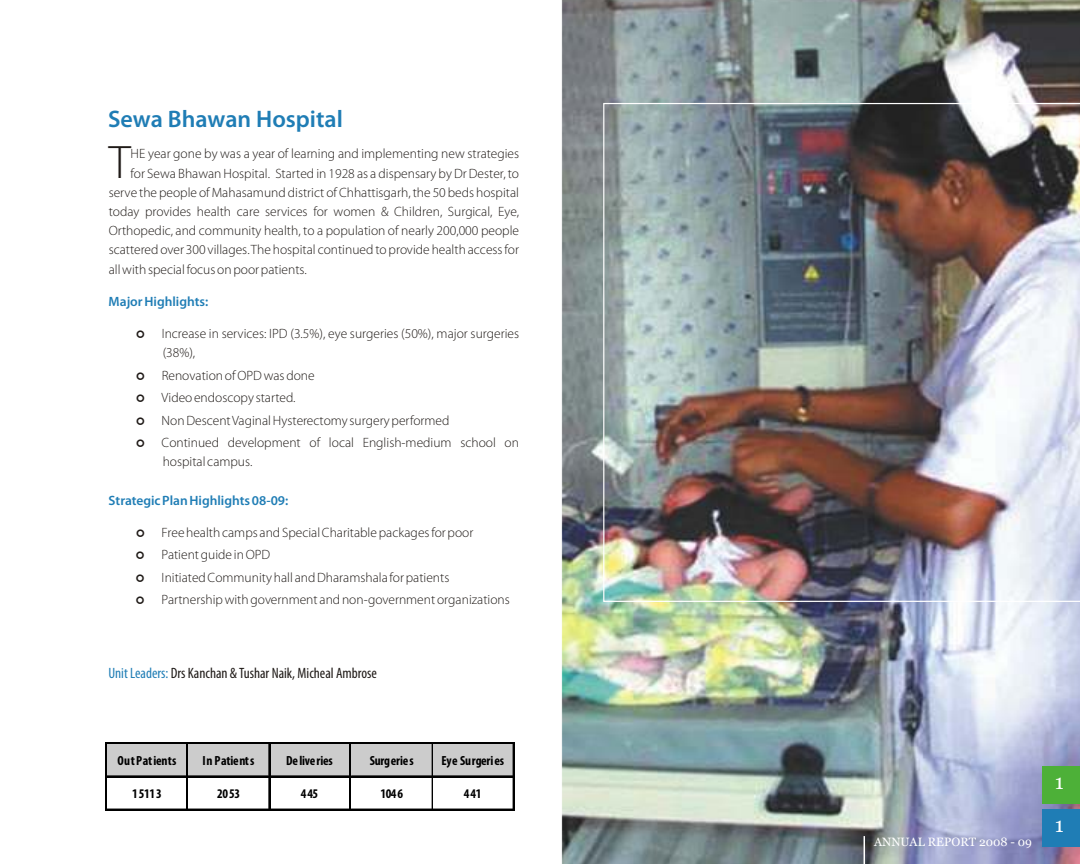
<style>
.page{position:relative;width:1080px;height:864px;background:#fff}
.page>*{position:absolute;margin:0;border:0;box-sizing:border-box;transform-origin:0 0}
.t1{font:300 47.25px "Myriad Pro";color:#1f1a17}
.t2{font:600 24px "Myriad Pro";color:#1f7db5}
.t3{font:21px/43.2px "Georgia";color:#fff}
.t4{font:condensed 15px "Myriad Pro";color:#1f1a17}
.t5{font:300 13.5px/19.2px "Myriad Pro";color:#1f1a17}
.t6{font:600 13.5px "Myriad Pro";color:#1f7db5}
.t7{font:700 condensed 13.2px "Myriad Pro";color:#000}
.t8{font:700 condensed 13.2px "Myriad Pro";letter-spacing:.02em;color:#000}
.t9{font:700 condensed 13.2px "Myriad Pro";letter-spacing:.045em;color:#000}
.t10{font:12px "Georgia";color:#fff}
.s1{color:#1f7db5}
</style>
<div class="page">
<div style="left:107px;top:744px;width:80px;height:8px;background:#ccc"></div>
<div style="left:107px;top:752px;width:8px;height:16px;background:#ccc"></div>
<div style="left:180px;top:752px;width:7px;height:16px;background:#ccc"></div>
<div style="left:107px;top:768px;width:80px;height:8px;background:#ccc"></div>
<div style="left:115px;top:752px;width:65px;height:16px;background:#ccc"></div>
<div style="left:188px;top:744px;width:81px;height:8px;background:#ccc"></div>
<div style="left:188px;top:752px;width:8px;height:16px;background:#ccc"></div>
<div style="left:261px;top:752px;width:8px;height:16px;background:#ccc"></div>
<div style="left:188px;top:768px;width:81px;height:8px;background:#ccc"></div>
<div style="left:196px;top:752px;width:65px;height:16px;background:#ccc"></div>
<div style="left:270px;top:744px;width:80px;height:8px;background:#ccc"></div>
<div style="left:270px;top:752px;width:7px;height:16px;background:#ccc"></div>
<div style="left:342px;top:752px;width:8px;height:16px;background:#ccc"></div>
<div style="left:270px;top:768px;width:80px;height:8px;background:#ccc"></div>
<div style="left:277px;top:752px;width:65px;height:16px;background:#ccc"></div>
<div style="left:351px;top:744px;width:81px;height:8px;background:#ccc"></div>
<div style="left:351px;top:752px;width:8px;height:16px;background:#ccc"></div>
<div style="left:424px;top:752px;width:8px;height:16px;background:#ccc"></div>
<div style="left:351px;top:768px;width:81px;height:8px;background:#ccc"></div>
<div style="left:359px;top:752px;width:65px;height:16px;background:#ccc"></div>
<div style="left:432px;top:744px;width:81px;height:8px;background:#ccc"></div>
<div style="left:432px;top:752px;width:8px;height:16px;background:#ccc"></div>
<div style="left:505px;top:752px;width:8px;height:16px;background:#ccc"></div>
<div style="left:432px;top:768px;width:81px;height:8px;background:#ccc"></div>
<div style="left:440px;top:752px;width:65px;height:16px;background:#ccc"></div>
<hr style="left:107px;top:743px;width:80px;height:1px;background:#000">
<hr style="left:107px;top:742px;width:80px;height:1px;background:#000">
<hr style="left:188px;top:743px;width:81px;height:1px;background:#000">
<hr style="left:188px;top:742px;width:81px;height:1px;background:#000">
<hr style="left:270px;top:743px;width:80px;height:1px;background:#000">
<hr style="left:270px;top:742px;width:80px;height:1px;background:#000">
<hr style="left:351px;top:743px;width:81px;height:1px;background:#000">
<hr style="left:351px;top:742px;width:81px;height:1px;background:#000">
<hr style="left:432px;top:743px;width:81px;height:1px;background:#000">
<hr style="left:432px;top:742px;width:81px;height:1px;background:#000">
<hr style="left:106px;top:744px;width:1px;height:32px;background:#000">
<hr style="left:105px;top:744px;width:1px;height:32px;background:#000">
<hr style="left:187px;top:744px;width:1px;height:32px;background:#000">
<hr style="left:186px;top:744px;width:1px;height:32px;background:#000">
<hr style="left:269px;top:744px;width:1px;height:32px;background:#000">
<hr style="left:350px;top:744px;width:1px;height:32px;background:#000">
<hr style="left:432px;top:744px;width:1px;height:32px;background:#000">
<hr style="left:513px;top:744px;width:1px;height:32px;background:#000">
<hr style="left:107px;top:776px;width:80px;height:1px;background:#000">
<hr style="left:188px;top:776px;width:81px;height:1px;background:#000">
<hr style="left:270px;top:776px;width:80px;height:1px;background:#000">
<hr style="left:351px;top:776px;width:81px;height:1px;background:#000">
<hr style="left:432px;top:776px;width:81px;height:1px;background:#000">
<hr style="left:106px;top:777px;width:1px;height:32px;background:#000">
<hr style="left:105px;top:777px;width:1px;height:32px;background:#000">
<hr style="left:107px;top:809px;width:80px;height:1px;background:#000">
<hr style="left:187px;top:777px;width:1px;height:32px;background:#000">
<hr style="left:186px;top:777px;width:1px;height:32px;background:#000">
<hr style="left:188px;top:809px;width:81px;height:1px;background:#000">
<hr style="left:269px;top:777px;width:1px;height:32px;background:#000">
<hr style="left:270px;top:809px;width:80px;height:1px;background:#000">
<hr style="left:350px;top:777px;width:1px;height:32px;background:#000">
<hr style="left:351px;top:809px;width:81px;height:1px;background:#000">
<hr style="left:432px;top:777px;width:1px;height:32px;background:#000">
<hr style="left:432px;top:809px;width:81px;height:1px;background:#000">
<hr style="left:513px;top:777px;width:1px;height:32px;background:#000">
<img style="left:561px;top:0;width:519px;height:864px">
<div style="left:1042px;top:766px;width:38px;height:38px;background:#4db038"></div>
<div style="left:1042px;top:809px;width:38px;height:38px;background:#1f7db5"></div>
<svg style="left:864px;top:836px;width:1px;height:28px"></svg>
<img style="left:603px;top:103px;width:477px;height:499px">
<h2 class="t2" style="left:108px;top:109px;width:236px">Sewa Bhawan Hospital</h2>
<h1 class="t1" style="left:109px;top:142px;width:23px">T</h1>
<p class="t5" style="left:131px;top:145px;width:390px">HE year gone by was a year of learning and implementing new strategies</p>
<p class="t5" style="left:109px;top:165px;width:412px;text-align:justify;text-indent:22px">for Sewa Bhawan Hospital. Started in 1928 as a dispensary by Dr Dester, to serve the people of Mahasamund district of Chhattisgarh, the 50 beds hospital today provides health care services for women &amp; Children, Surgical, Eye, Orthopedic, and community health, to a population of nearly 200,000 people scattered over 300 villages. The hospital continued to provide health access for all with special focus on poor patients.</p>
<p class="t6" style="left:109px;top:296px;width:101px">Major Highlights:</p>
<p class="t5" style="left:162px;top:325px;width:359px">Increase in services: IPD (3.5%), eye surgeries (50%), major surgeries (38%),</p>
<p class="t5" style="left:162px;top:365px;width:359px;line-height:22.4px">Renovation of OPD was done<br>Video endoscopy started.<br>Non Descent Vaginal Hysterectomy surgery performed<br>Continued development of local English-medium school on</p>
<p class="t5" style="left:163px;top:453px;width:91px">hospital campus.</p>
<p class="t6" style="left:109px;top:495px;width:181px">Strategic Plan Highlights 08-09:</p>
<p class="t5" style="left:162px;top:522px;width:350px;line-height:22.4px">Free health camps and Special Charitable packages for poor Patient guide in OPD<br>Initiated Community hall and Dharamshala for patients Partnership with government and non-government organizations</p>
<p class="t4" style="left:108px;top:667px;width:270px"><span class="s1">Unit Leaders:</span> Drs Kanchan &amp; Tushar Naik, Micheal Ambrose</p>
<p class="t8" style="left:118px;top:755px;width:60px">Out Patients</p>
<p class="t9" style="left:202px;top:755px;width:54px">InPatients</p>
<p class="t7" style="left:286px;top:755px;width:48px">Deliveries</p>
<p class="t7" style="left:370px;top:755px;width:46px">Surgeries</p>
<p class="t7" style="left:441px;top:755px;width:64px">Eye Surgeries</p>
<p class="t7" style="left:132px;top:789px;width:31px">15113</p>
<p class="t7" style="left:217px;top:789px;width:24px">2053</p>
<p class="t7" style="left:301px;top:789px;width:19px">445</p>
<p class="t7" style="left:380px;top:789px;width:24px">1046</p>
<p class="t7" style="left:464px;top:789px;width:19px">441</p>
<p class="t10" style="left:874px;top:837px;width:160px">ANNUAL REPORT 2008 - 09</p>
<h3 class="t3" style="left:1055px;top:762px;width:11px">1<br>1</h3>
</div>
